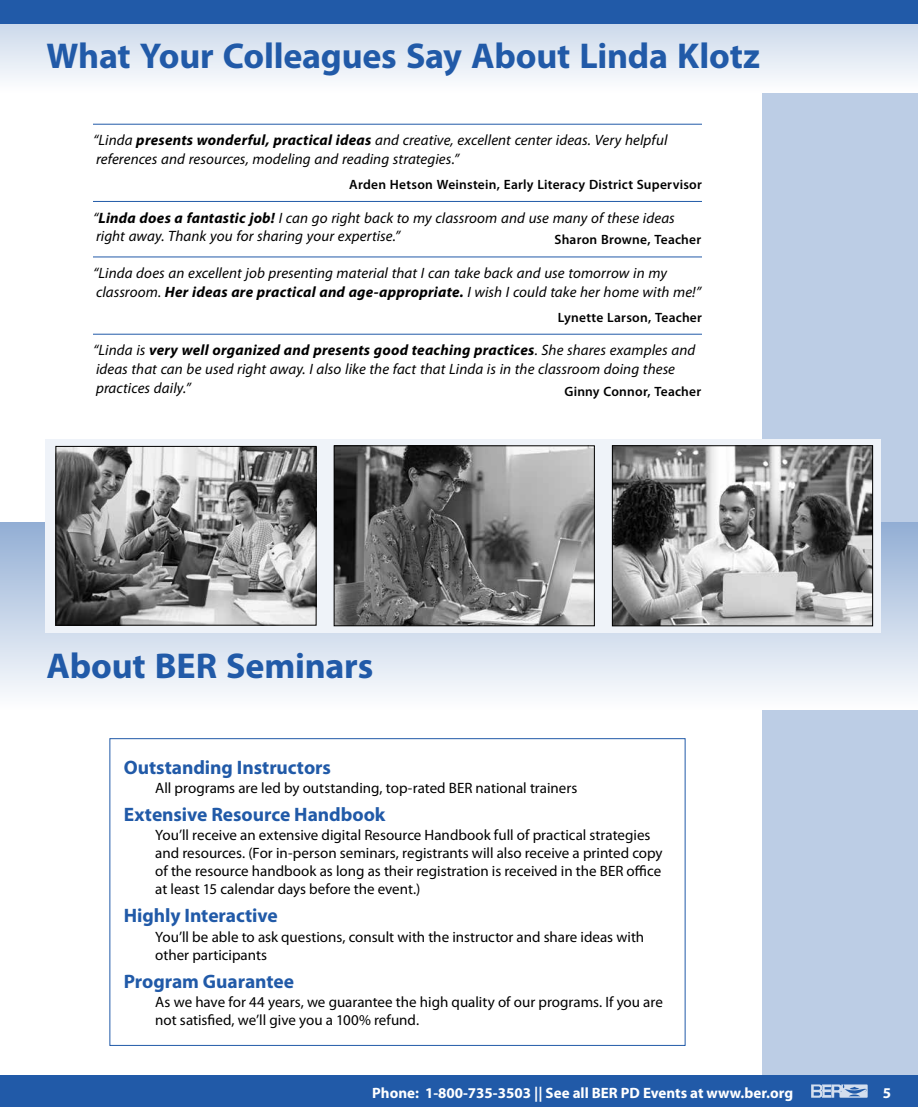
<style>
.page{position:relative;width:918px;height:1107px;background:#fff}
.page>*{position:absolute;margin:0;border:0;box-sizing:border-box;transform-origin:0 0}
.t1{font:700 36px "Myriad Pro";letter-spacing:-.005em;color:#215aa8}
.t2{font:700 19.5px "Myriad Pro";letter-spacing:-.005em;color:#215aa8}
.t3{font:italic 15px/18.8px "Myriad Pro";letter-spacing:.005em;color:#000}
.t4{font:15px/18px "Myriad Pro";color:#000}
.t5{font:700 15px "Myriad Pro";color:#fff}
.t6{font:600 13.5px "Myriad Pro";letter-spacing:.015em;color:#000}
.s1{font-weight:700}
</style>
<div class="page">
<div style="left:763px;top:0;width:155px;height:1107px;background:#bccde5"></div>
<div style="left:0;top:1076px;width:918px;height:31px;background:#215aa8"></div>
<svg style="left:811px;top:1084px;width:57px;height:14px"></svg>
<svg style="left:0;top:24px;width:918px;height:68px"></svg>
<div style="left:0;top:0;width:918px;height:24px;background:#215aa8"></div>
<hr style="left:93px;top:124px;width:609px;height:1px;background:#215aa8">
<hr style="left:93px;top:201px;width:609px;height:1px;background:#215aa8">
<hr style="left:93px;top:257px;width:609px;height:1px;background:#215aa8">
<hr style="left:93px;top:334px;width:609px;height:1px;background:#215aa8">
<div style="left:0;top:522px;width:918px;height:188px;background:linear-gradient(to bottom,#94afd5,#fdfdfe)"></div>
<div style="left:45px;top:439px;width:835px;height:194px;background:#eff3f9"></div>
<img style="left:58px;top:448px;width:256px;height:176px">
<div style="left:56px;top:446px;width:260px;height:180px;border:1px solid #000"></div>
<img style="left:336px;top:447px;width:257px;height:177px">
<div style="left:334px;top:445px;width:261px;height:181px;border:1px solid #000"></div>
<img style="left:614px;top:447px;width:257px;height:177px">
<div style="left:612px;top:445px;width:261px;height:181px;border:1px solid #000"></div>
<h1 class="t1" style="left:46px;top:32px;width:715px">What Your Colleagues Say About Linda Klotz</h1>
<p class="t3" style="left:93px;top:131px;width:576px">“Linda <span class="s1">presents wonderful, practical ideas</span> and creative, excellent center ideas. Very helpful references and resources, modeling and reading strategies.”</p>
<p class="t6" style="left:349px;top:176px;width:354px">Arden Hetson Weinstein, Early Literacy District Supervisor</p>
<p class="t3" style="left:93px;top:208px;width:583px">“<span class="s1">Linda does a fantastic job!</span> I can go right back to my classroom and use many of these ideas right away. Thank you for sharing your expertise.”</p>
<p class="t6" style="left:555px;top:231px;width:148px">Sharon Browne, Teacher</p>
<p class="t3" style="left:93px;top:263px;width:610px">“Linda does an excellent job presenting material that I can take back and use tomorrow in my classroom. <span class="s1">Her ideas are practical and age-appropriate.</span> I wish I could take her home with me!”</p>
<p class="t6" style="left:558px;top:309px;width:146px">Lynette Larson, Teacher</p>
<p class="t3" style="left:93px;top:341px;width:604px">“Linda is <span class="s1">very well organized and presents good teaching practices</span>. She shares examples and ideas that can be used right away. I also like the fact that Linda is in the classroom doing these practices daily.”</p>
<p class="t6" style="left:564px;top:383px;width:138px">Ginny Connor, Teacher</p>
<h1 class="t1" style="left:46px;top:642px;width:328px">About BER Seminars</h1>
<h2 class="t2" style="left:124px;top:754px;width:209px">Outstanding Instructors</h2>
<p class="t4" style="left:155px;top:779px;width:424px">All programs are led by outstanding, top-rated BER national trainers</p>
<h2 class="t2" style="left:124px;top:802px;width:263px">Extensive Resource Handbook</h2>
<p class="t4" style="left:155px;top:826px;width:509px">You’ll receive an extensive digital Resource Handbook full of practical strategies and resources. (For in-person seminars, registrants will also receive a printed copy of the resource handbook as long as their registration is received in the BER office at least 15 calendar days before the event.)</p>
<h2 class="t2" style="left:124px;top:903px;width:156px">Highly Interactive</h2>
<p class="t4" style="left:155px;top:928px;width:491px">You’ll be able to ask questions, consult with the instructor and share ideas with other participants</p>
<h2 class="t2" style="left:124px;top:968px;width:172px">Program Guarantee</h2>
<p class="t4" style="left:155px;top:993px;width:509px">As we have for 44 years, we guarantee the high quality of our programs. If you are not satisfied, we’ll give you a 100% refund.</p>
<p class="t5" style="left:372px;top:1083px;width:422px">Phone: 1-800-735-3503 || See all BER PD Events at www.ber.org</p>
<p class="t5" style="left:883px;top:1083px;width:10px">5</p>
</div>
